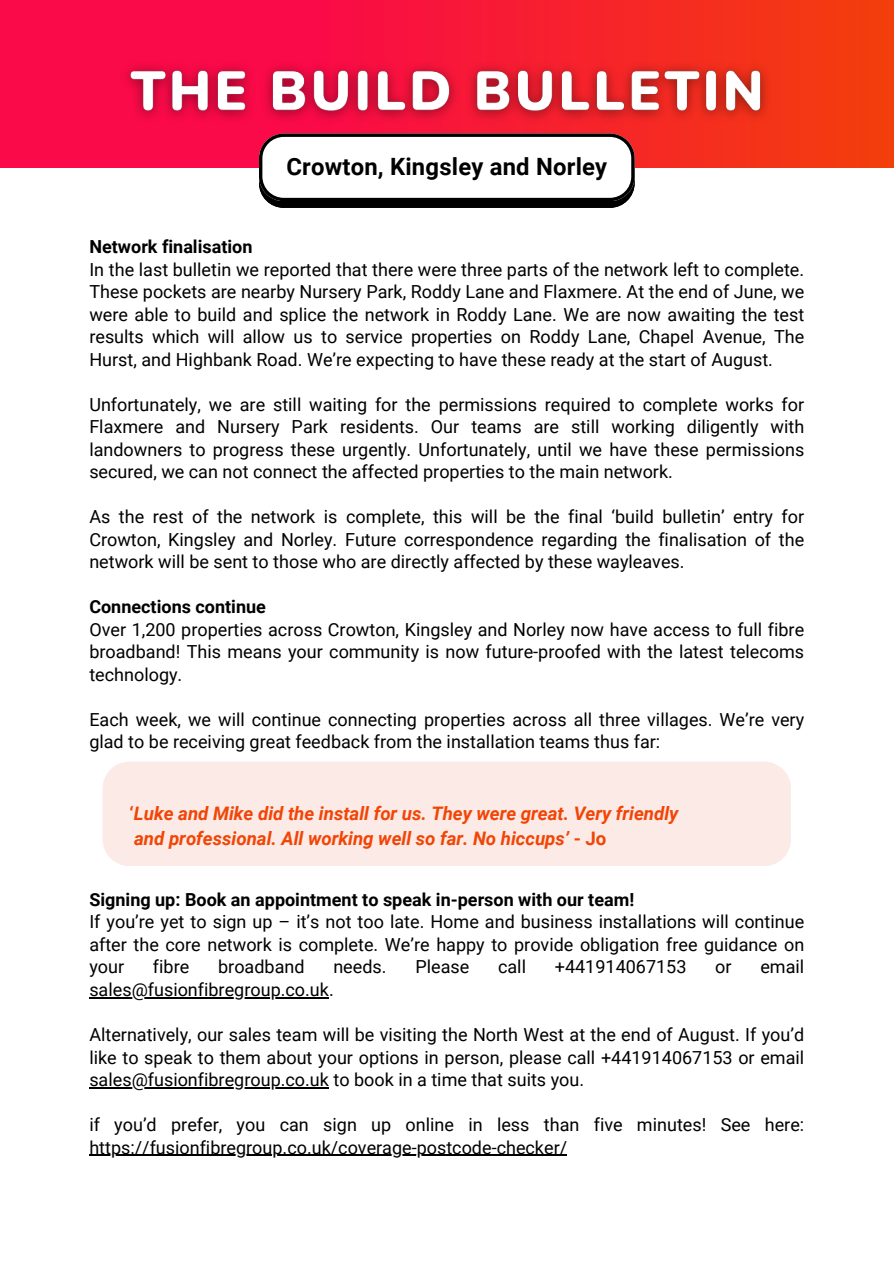
<style>
.page{position:relative;width:894px;height:1264px;background:#fff}
.page>*{position:absolute;margin:0;border:0;box-sizing:border-box;transform-origin:0 0}
.t1{font:700 23.85px "Roboto";letter-spacing:.01em;color:#000}
.t2{font:italic 700 18.6px/25px "Roboto";color:#f24405}
.t3{font:18px/22.5px "Roboto";color:#000;text-align:justify}
.t4{font:700 18px "Roboto";color:#000}
.s1{font-style:normal}
</style>
<div class="page">
<div style="left:0;top:0;width:893px;height:167px;background:linear-gradient(to right,#fc0056,#f33812)"></div>
<svg style="left:259px;top:134px;width:375px;height:74px"></svg>
<div style="left:102px;top:762px;width:688px;height:104px;background:#fbeae6"></div>
<hr style="left:89px;top:997px;width:240px;height:1px;background:#000">
<hr style="left:89px;top:1087px;width:240px;height:1px;background:#000">
<hr style="left:89px;top:1154px;width:478px;height:1px;background:#000">
<img style="left:112px;top:53px;width:667px;height:78px">
<h1 class="t1" style="left:286px;top:149px;width:322px">Crowton, Kingsley and Norley</h1>
<p class="t4" style="left:89px;top:234px;width:165px">Network finalisation</p>
<p class="t3" style="left:89px;top:257px;width:716px">In the last bulletin we reported that there were three parts of the network left to complete.<br>These pockets are nearby Nursery Park, Roddy Lane and Flaxmere. At the end of June, we were able to build and splice the network in Roddy Lane. We are now awaiting the test results which will allow us to service properties on Roddy Lane, Chapel Avenue, The Hurst, and Highbank Road. We’re expecting to have these ready at the start of August.</p>
<p class="t3" style="left:89px;top:392px;width:716px">Unfortunately, we are still waiting for the permissions required to complete works for Flaxmere and Nursery Park residents. Our teams are still working diligently with landowners to progress these urgently. Unfortunately, until we have these permissions secured, we can not connect the affected properties to the main network.</p>
<p class="t3" style="left:89px;top:505px;width:716px">As the rest of the network is complete, this will be the final ‘build bulletin’ entry for Crowton, Kingsley and Norley. Future correspondence regarding the finalisation of the network will be sent to those who are directly affected by these wayleaves.</p>
<p class="t4" style="left:89px;top:594px;width:178px">Connections continue</p>
<p class="t3" style="left:89px;top:617px;width:716px">Over 1,200 properties across Crowton, Kingsley and Norley now have access to full fibre broadband! This means your community is now future-proofed with the latest telecoms technology.</p>
<p class="t3" style="left:89px;top:707px;width:716px">Each week, we will continue connecting properties across all three villages. We’re very glad to be receiving great feedback from the installation teams thus far:</p>
<p class="t2" style="left:130px;top:800px;width:550px"><span class="s1">‘</span>Luke and Mike did the install for us. They were great. Very friendly and professional. All working well so far. No hiccups’ <span class="s1">- Jo</span></p>
<p class="t4" style="left:89px;top:886px;width:546px">Signing up: Book an appointment to speak in-person with our team!</p>
<p class="t3" style="left:89px;top:910px;width:716px">If you’re yet to sign up – it’s not too late. Home and business installations will continue after the core network is complete. We’re happy to provide obligation free guidance on your</p>
<p class="t3" style="left:153px;top:955px;width:38px">fibre</p>
<p class="t3" style="left:218px;top:955px;width:88px">broadband</p>
<p class="t3" style="left:333px;top:955px;width:55px">needs.</p>
<p class="t3" style="left:415px;top:955px;width:55px">Please</p>
<p class="t3" style="left:498px;top:955px;width:29px">call</p>
<p class="t3" style="left:554px;top:955px;width:133px">+441914067153</p>
<p class="t3" style="left:715px;top:955px;width:18px">or</p>
<p class="t3" style="left:760px;top:955px;width:45px">email</p>
<p class="t3" style="left:89px;top:977px;width:246px">sales@fusionfibregroup.co.uk.</p>
<p class="t3" style="left:89px;top:1022px;width:716px">Alternatively, our sales team will be visiting the North West at the end of August. If you’d like to speak to them about your options in person, please call +441914067153 or email sales@fusionfibregroup.co.uk to book in a time that suits you.</p>
<p class="t3" style="left:89px;top:1112px;width:716px">if you’d prefer, you can sign up online in less than five minutes! See here: https://fusionfibregroup.co.uk/coverage-postcode-checker/</p>
</div>
